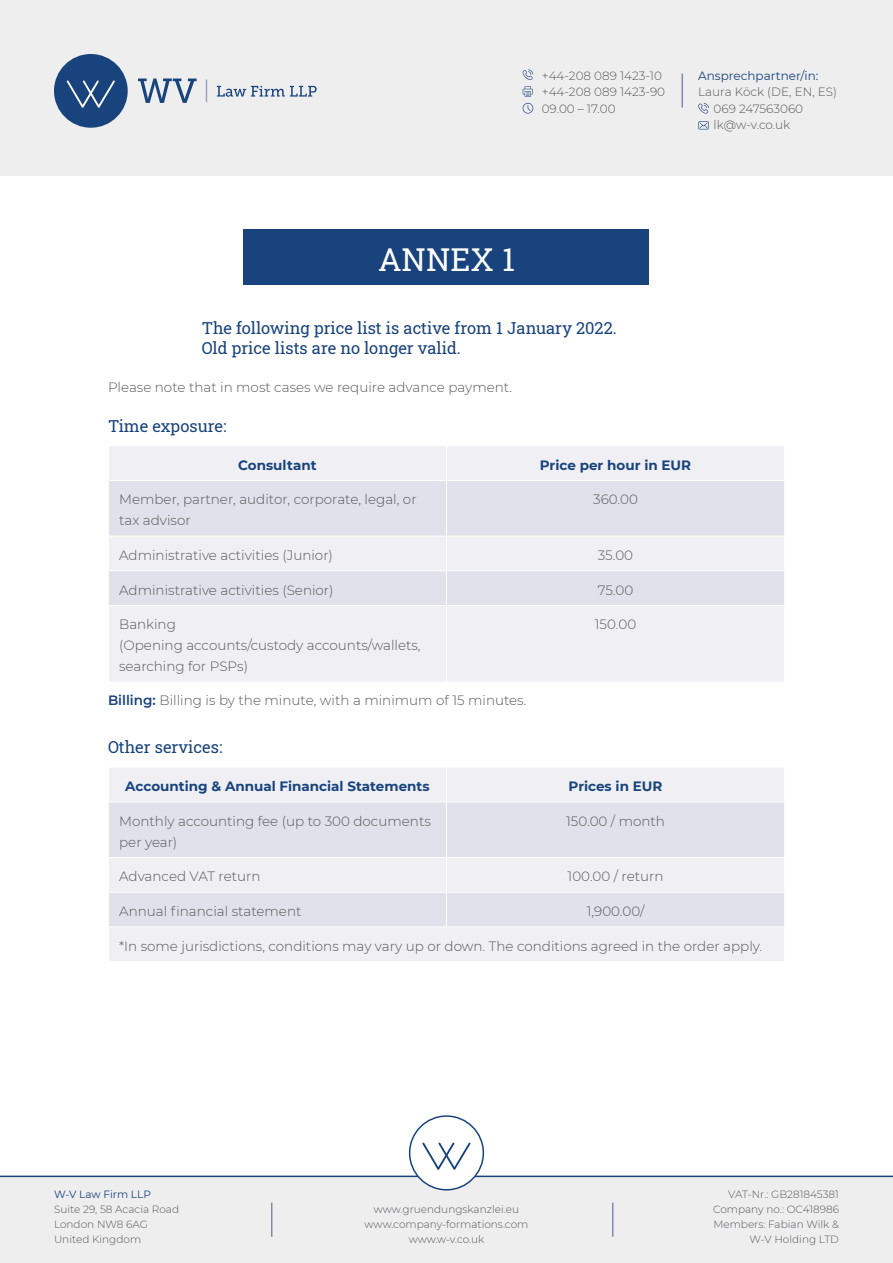
<style>
.page{position:relative;width:893px;height:1263px;background:#fff}
.page>*{position:absolute;margin:0;border:0;box-sizing:border-box;transform-origin:0 0}
.Headline{font:31.5px "Roboto Slab";color:#fff}
.Headline-2{font:16.5px "Roboto Slab";color:#18437c}
.t1{font:300 13.5px/21px "Montserrat";color:#57585a}
.t2{font:700 13.5px "Montserrat";color:#18437c}
.t3{font:300 12px/16.5px "Montserrat";color:#57585a}
.t4{font:12px "Montserrat";color:#18437c}
.t5{font:300 10.5px/15px "Montserrat";color:#57585a}
.t6{font:10.5px "Montserrat";color:#18437c}
.s1{font-weight:600;color:#18437c}
</style>
<div class="page">
<div style="left:109px;top:446px;width:675px;height:236px;background:#efeff4"></div>
<svg style="left:109px;top:481px;width:675px;height:124px;fill:#e0e1eb"></svg>
<hr style="left:108px;top:480px;width:338px;height:1px;background:#fff">
<hr style="left:446px;top:480px;width:339px;height:1px;background:#fff">
<hr style="left:108px;top:536px;width:338px;height:1px;background:#fff">
<hr style="left:446px;top:536px;width:339px;height:1px;background:#fff">
<hr style="left:108px;top:570px;width:338px;height:1px;background:#fff">
<hr style="left:446px;top:570px;width:339px;height:1px;background:#fff">
<hr style="left:108px;top:605px;width:338px;height:1px;background:#fff">
<hr style="left:446px;top:605px;width:339px;height:1px;background:#fff">
<hr style="left:446px;top:446px;width:1px;height:34px;background:#fff">
<hr style="left:446px;top:481px;width:1px;height:55px;background:#fff">
<hr style="left:446px;top:536px;width:1px;height:34px;background:#fff">
<hr style="left:446px;top:571px;width:1px;height:34px;background:#fff">
<hr style="left:446px;top:606px;width:1px;height:76px;background:#fff">
<div style="left:109px;top:768px;width:675px;height:193px;background:#efeff4"></div>
<svg style="left:109px;top:802px;width:675px;height:124px;fill:#e0e1eb"></svg>
<hr style="left:108px;top:801px;width:338px;height:1px;background:#fff">
<hr style="left:446px;top:801px;width:339px;height:1px;background:#fff">
<hr style="left:108px;top:857px;width:338px;height:1px;background:#fff">
<hr style="left:446px;top:857px;width:339px;height:1px;background:#fff">
<hr style="left:108px;top:892px;width:338px;height:1px;background:#fff">
<hr style="left:446px;top:892px;width:339px;height:1px;background:#fff">
<hr style="left:108px;top:926px;width:338px;height:1px;background:#fff">
<hr style="left:446px;top:926px;width:339px;height:1px;background:#fff">
<hr style="left:446px;top:768px;width:1px;height:33px;background:#fff">
<hr style="left:446px;top:802px;width:1px;height:55px;background:#fff">
<hr style="left:446px;top:858px;width:1px;height:34px;background:#fff">
<hr style="left:446px;top:893px;width:1px;height:33px;background:#fff">
<div style="left:244px;top:230px;width:405px;height:55px;background:#18437c"></div>
<div style="left:0;top:1176px;width:893px;height:87px;background:#eeeeef"></div>
<div style="left:0;top:0;width:893px;height:176px;background:#eeeeef"></div>
<div style="left:54px;top:54px;width:74px;height:74px;background:#18437c;border-radius:50%"></div>
<svg style="left:67px;top:80px;width:48px;height:28px"></svg>
<svg style="left:138px;top:79px;width:59px;height:24px"></svg>
<svg style="left:217px;top:86px;width:100px;height:11px"></svg>
<svg style="left:206px;top:79px;width:1px;height:23px"></svg>
<svg style="left:523px;top:69px;width:10px;height:11px"></svg>
<svg style="left:698px;top:103px;width:11px;height:11px"></svg>
<hr style="left:681px;top:73px;width:2px;height:35px;background:#8186ab">
<svg style="left:523px;top:86px;width:10px;height:11px"></svg>
<svg style="left:523px;top:103px;width:10px;height:11px"></svg>
<svg style="left:698px;top:121px;width:11px;height:8px"></svg>
<hr style="left:271px;top:1202px;width:1px;height:35px;background:#8488ad">
<hr style="left:612px;top:1202px;width:1px;height:35px;background:#8488ad">
<hr style="left:0;top:1175px;width:893px;height:2px;background:#18437c">
<div style="left:410px;top:1116px;width:73px;height:74px;background:#fff;border-radius:50%"></div>
<div style="left:409px;top:1115px;width:75px;height:75px;border:2px solid #18437c;border-radius:50%"></div>
<svg style="left:422px;top:1142px;width:49px;height:28px"></svg>
<p class="t3" style="left:542px;top:67px;width:125px">+44-208 089 1423-10 +44-208 089 1423-90<br>09.00 – 17.00</p>
<p class="t4" style="left:698px;top:67px;width:122px">Ansprechpartner/in:</p>
<p class="t3" style="left:714px;top:84px;width:125px;text-indent:-15px">Laura Köck (DE, EN, ES)<br>069 247563060 lk@w-v.co.uk</p>
<p class="Headline" style="left:378px;top:238px;width:138px">ANNEX 1</p>
<p class="Headline-2" style="left:202px;top:317px;width:416px">The following price list is active from 1 January 2022.</p>
<p class="Headline-2" style="left:202px;top:337px;width:261px">Old price lists are no longer valid.</p>
<p class="t1" style="left:108px;top:377px;width:406px">Please note that in most cases we require advance payment.</p>
<p class="Headline-2" style="left:108px;top:415px;width:120px">Time exposure:</p>
<p class="t2" style="left:238px;top:455px;width:80px">Consultant</p>
<p class="t2" style="left:540px;top:455px;width:153px">Price per hour in EUR</p>
<p class="t1" style="left:119px;top:489px;width:299px">Member, partner, auditor, corporate, legal, or tax advisor</p>
<p class="t1" style="left:593px;top:489px;width:46px">360.00</p>
<p class="t1" style="left:119px;top:544px;width:215px">Administrative activities (Junior)</p>
<p class="t1" style="left:598px;top:544px;width:37px">35.00</p>
<p class="t1" style="left:119px;top:579px;width:216px">Administrative activities (Senior)</p>
<p class="t1" style="left:598px;top:579px;width:37px">75.00</p>
<p class="t1" style="left:119px;top:614px;width:58px">Banking</p>
<p class="t1" style="left:119px;top:635px;width:303px">(Opening accounts/custody accounts/wallets, searching for PSPs)</p>
<p class="t1" style="left:595px;top:614px;width:43px">150.00</p>
<p class="t1" style="left:108px;top:689px;width:420px"><span class="s1">Billing:</span> Billing is by the minute, with a minimum of 15 minutes.</p>
<p class="Headline-2" style="left:108px;top:736px;width:116px">Other services:</p>
<p class="t2" style="left:125px;top:776px;width:306px">Accounting &amp; Annual Financial Statements</p>
<p class="t2" style="left:569px;top:776px;width:95px">Prices in EUR</p>
<p class="t1" style="left:119px;top:810px;width:313px">Monthly accounting fee (up to 300 documents per year)</p>
<p class="t1" style="left:566px;top:810px;width:100px">150.00 / month</p>
<p class="t1" style="left:119px;top:866px;width:143px">Advanced VAT return</p>
<p class="t1" style="left:568px;top:866px;width:97px">100.00 / return</p>
<p class="t1" style="left:119px;top:900px;width:184px">Annual financial statement</p>
<p class="t1" style="left:587px;top:900px;width:59px">1,900.00/</p>
<p class="t1" style="left:119px;top:935px;width:645px">*In some jurisdictions, conditions may vary up or down. The conditions agreed in the order apply.</p>
<p class="t6" style="left:54px;top:1187px;width:98px">W-V Law Firm LLP</p>
<p class="t5" style="left:54px;top:1201px;width:127px">Suite 29, 58 Acacia Road<br>London NW8 6AG<br>United Kingdom</p>
<p class="t5" style="left:365px;top:1201px;width:165px;text-align:center">www.gruendungskanzlei.eu www.company-formations.com www.w-v.co.uk</p>
<p class="t5" style="left:713px;top:1186px;width:127px;text-align:right">VAT-Nr.: GB281845381<br>Company no.: OC418986<br>Members: Fabian Wilk &amp;<br>W-V Holding LTD</p>
</div>
